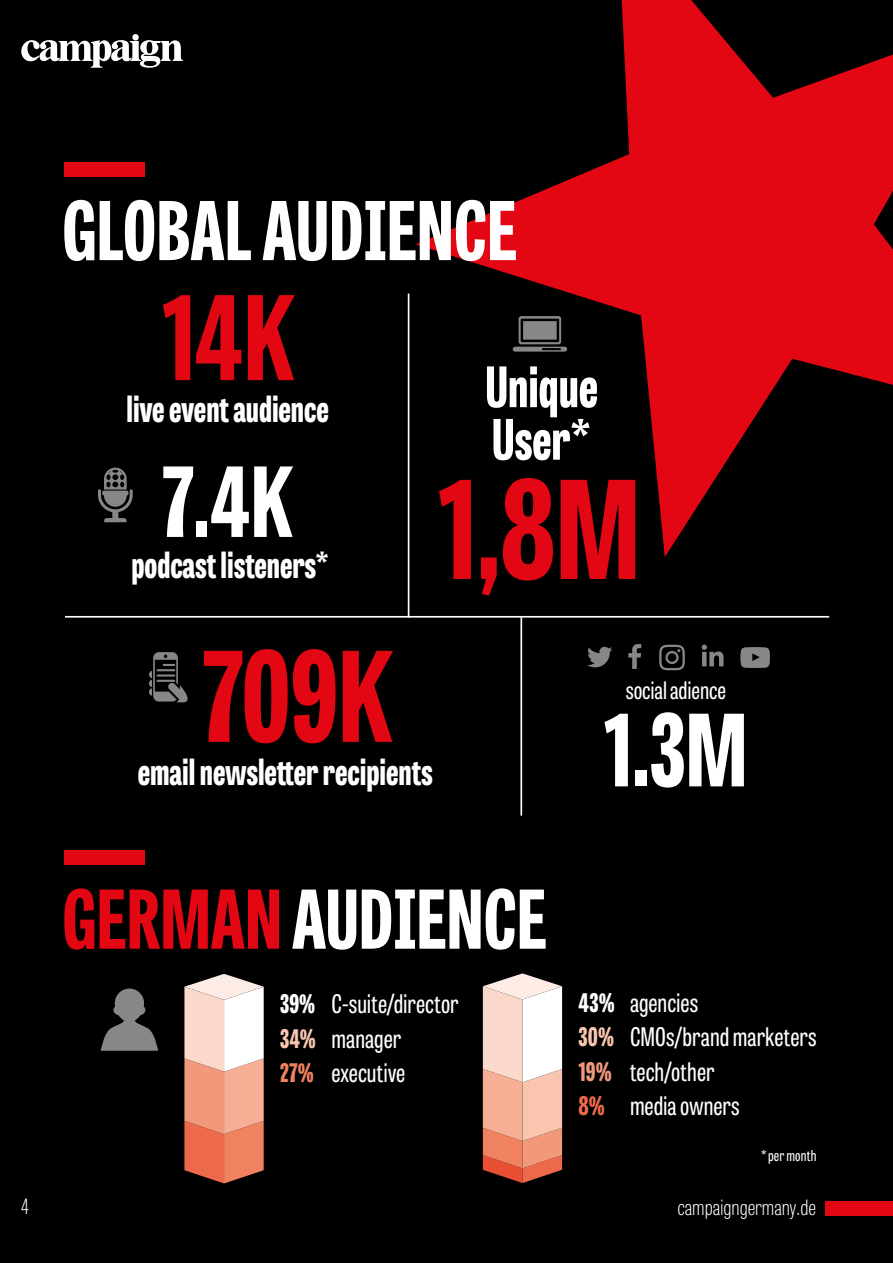
<style>
.page{position:relative;width:893px;height:1263px;background:#000}
.page>*{position:absolute;margin:0;border:0;box-sizing:border-box;transform-origin:0 0}
.t1{font:800 135px "Tablet Gothic Compressed";color:#e30613}
.t2{font:800 124.05px "Tablet Gothic Compressed";color:#e30613}
.t3{font:800 115.8px "Tablet Gothic Compressed";color:#e30613}
.t4{font:800 99px "Tablet Gothic Compressed";color:#fff}
.t5{font:800 96px "Tablet Gothic Compressed";color:#fff}
.t6{font:800 80.55px "Tablet Gothic Compressed";letter-spacing:.01em;color:#fff}
.t7{font:800 55.5px/52.5px "Tablet Gothic Compressed";color:#fff}
.t8{font:800 36px "Tablet Gothic Compressed";color:#fff}
.t9{font:25.5px/34.5px "Tablet Gothic Compressed";color:#fff}
.t10{font:24px "Tablet Gothic Compressed";color:#fff}
.t11{font:100 21px "Tablet Gothic Compressed";color:#fff}
.t12{font:15px "Tablet Gothic Compressed";letter-spacing:.01em;color:#fff}
.s1{color:#e30613}
.s2{font-weight:800}
.s3{font-weight:800;color:#f9c5af}
.s4{font-weight:800;color:#f08262}
.s5{font-weight:800;color:#f3997b}
.s6{font-weight:800;color:#ed694b}
</style>
<div class="page">
<div style="left:825px;top:1201px;width:68px;height:14px;background:#e30613"></div>
<div style="left:132px;top:34px;width:7px;height:6px;background:#fff;border-radius:50%"></div>
<svg style="left:21px;top:40px;width:162px;height:28px"></svg>
<svg style="left:416px;top:0;width:477px;height:557px"></svg>
<hr style="left:65px;top:616px;width:764px;height:2px;background:#fff">
<svg style="left:513px;top:316px;width:54px;height:36px"></svg>
<svg style="left:149px;top:652px;width:39px;height:50px"></svg>
<svg style="left:98px;top:468px;width:35px;height:54px"></svg>
<hr style="left:408px;top:294px;width:1px;height:324px;background:#fff">
<hr style="left:520px;top:617px;width:2px;height:199px;background:#fff">
<svg style="left:101px;top:988px;width:57px;height:63px"></svg>
<svg style="left:483px;top:973px;width:79px;height:210px;background:#e7b7a7"></svg>
<svg style="left:184px;top:974px;width:80px;height:209px;background:#e1a896"></svg>
<div style="left:64px;top:162px;width:81px;height:14px;background:#e30613"></div>
<div style="left:64px;top:850px;width:81px;height:15px;background:#e30613"></div>
<svg style="left:741px;top:647px;width:29px;height:21px"></svg>
<svg style="left:702px;top:645px;width:22px;height:21px"></svg>
<svg style="left:587px;top:647px;width:25px;height:20px"></svg>
<svg style="left:628px;top:644px;width:13px;height:25px"></svg>
<svg style="left:659px;top:645px;width:26px;height:25px"></svg>
<h3 class="t6" style="left:62px;top:170px;width:456px">GLOBAL AUDIENCE</h3>
<h3 class="t3" style="left:162px;top:251px;width:133px">14K</h3>
<h3 class="t8" style="left:127px;top:382px;width:204px">live event audience</h3>
<h3 class="t5" style="left:163px;top:430px;width:131px">7.4K</h3>
<h3 class="t8" style="left:131px;top:537px;width:199px">podcast listeners*</h3>
<h3 class="t7" style="left:485px;top:357px;width:114px">Unique<br>User*</h3>
<h1 class="t1" style="left:438px;top:428px;width:203px">1,8M</h1>
<h2 class="t2" style="left:203px;top:603px;width:190px">709K</h2>
<h3 class="t8" style="left:138px;top:745px;width:296px">email newsletter recipients</h3>
<p class="t10" style="left:626px;top:673px;width:102px">social adience</p>
<h3 class="t4" style="left:604px;top:676px;width:145px">1.3M</h3>
<h3 class="t6" style="left:62px;top:859px;width:486px"><span class="s1">GERMAN</span> AUDIENCE</h3>
<p class="t9" style="left:280px;top:985px;width:180px"><span class="s2">39%</span> C-suite/director<br><span class="s3">34%</span> manager<br><span class="s4">27%</span> executive</p>
<p class="t9" style="left:579px;top:984px;width:239px"><span class="s2">43%</span> agencies<br><span class="s3">30%</span> CMOs/brand marketers<br><span class="s5">19%</span> tech/other<br><span class="s6">8%</span> media owners</p>
<p class="t12" style="left:761px;top:1145px;width:57px">*per month</p>
<p class="t11" style="left:21px;top:1191px;width:9px">4</p>
<p class="t11" style="left:677px;top:1192px;width:140px">campaigngermany.de</p>
</div>
